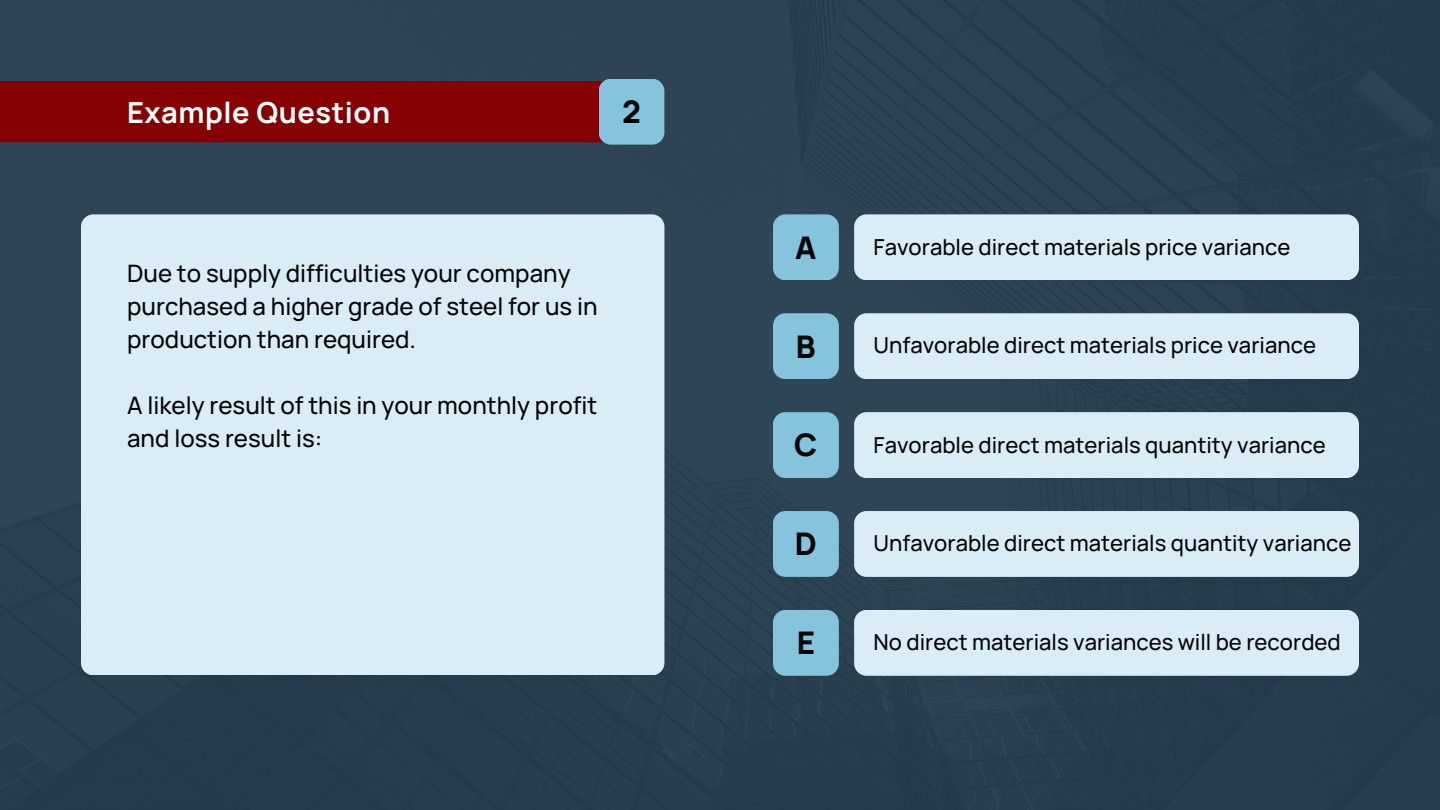
<style>
.page{position:relative;width:1440px;height:810px;background:#253d4f}
.page>*{position:absolute;margin:0;border:0;box-sizing:border-box;transform-origin:0 0}
.t1{font:800 31.1px "Manrope";color:#040404}
.t2{font:700 29px "Manrope";letter-spacing:.02em;color:#fff}
.t3{font:500 24px/33px "Manrope";color:#040404}
.t4{font:500 22px "Manrope";color:#040404}
</style>
<div class="page">
<div style="left:0;top:81px;width:664px;height:61px;background:#860101"></div>
<div style="left:599px;top:79px;width:65px;height:66px;background:#86c3dd;border-radius:12px"></div>
<div style="left:81px;top:214px;width:583px;height:461px;background:#daecf6;border-radius:12px"></div>
<div style="left:854px;top:214px;width:505px;height:66px;background:#daecf6;border-radius:12px"></div>
<div style="left:773px;top:214px;width:66px;height:66px;background:#86c3dd;border-radius:12px"></div>
<div style="left:773px;top:313px;width:66px;height:66px;background:#86c3dd;border-radius:12px"></div>
<div style="left:773px;top:412px;width:66px;height:66px;background:#86c3dd;border-radius:12px"></div>
<div style="left:773px;top:511px;width:66px;height:66px;background:#86c3dd;border-radius:12px"></div>
<div style="left:854px;top:313px;width:505px;height:66px;background:#daecf6;border-radius:12px"></div>
<div style="left:854px;top:412px;width:505px;height:66px;background:#daecf6;border-radius:12px"></div>
<div style="left:854px;top:511px;width:505px;height:66px;background:#daecf6;border-radius:12px"></div>
<div style="left:773px;top:610px;width:66px;height:66px;background:#86c3dd;border-radius:12px"></div>
<div style="left:854px;top:610px;width:505px;height:66px;background:#daecf6;border-radius:12px"></div>
<h2 class="t2" style="left:127px;top:92px;width:265px">Example Question</h2>
<h1 class="t1" style="left:622px;top:90px;width:20px">2</h1>
<p class="t3" style="left:127px;top:256px;width:472px">Due to supply difficulties your company purchased a higher grade of steel for us in production than required.</p>
<p class="t3" style="left:127px;top:388px;width:472px">A likely result of this in your monthly profit and loss result is:</p>
<h1 class="t1" style="left:795px;top:226px;width:23px">A</h1>
<p class="t4" style="left:874px;top:232px;width:418px">Favorable direct materials price variance</p>
<h1 class="t1" style="left:796px;top:324px;width:21px">B</h1>
<p class="t4" style="left:874px;top:330px;width:444px">Unfavorable direct materials price variance</p>
<h1 class="t1" style="left:794px;top:423px;width:25px">C</h1>
<p class="t4" style="left:874px;top:429px;width:454px">Favorable direct materials quantity variance</p>
<h1 class="t1" style="left:795px;top:522px;width:24px">D</h1>
<p class="t4" style="left:874px;top:527px;width:479px">Unfavorable direct materials quantity variance</p>
<h1 class="t1" style="left:797px;top:621px;width:20px">E</h1>
<p class="t4" style="left:874px;top:627px;width:469px">No direct materials variances will be recorded</p>
</div>
